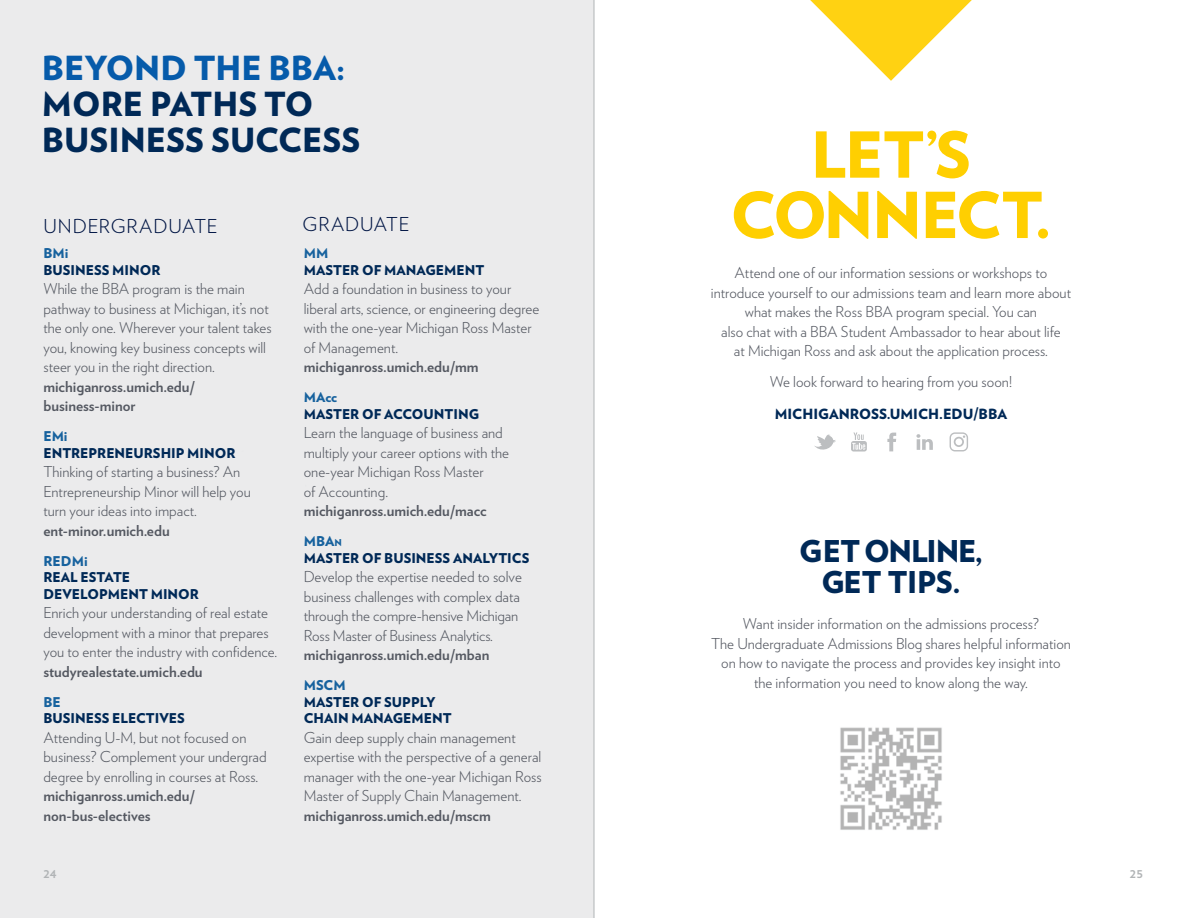
<style>
.page{position:relative;width:1188px;height:918px;background:#fff}
.page>*{position:absolute;margin:0;border:0;box-sizing:border-box;transform-origin:0 0}
.t1{font:900 63.15px/60.3px "Verlag";letter-spacing:-.02em;color:#ffcf01;text-align:center}
.t2{font:900 33.15px/35.7px "Verlag";color:#002957}
.t3{font:900 33.15px "Verlag";color:#065baa}
.t4{font:900 30px/31.5px "Verlag";letter-spacing:-.025em;color:#002957;text-align:center}
.t5{font:300 19.2px "Verlag";letter-spacing:.045em;color:#001544}
.t6{font:300 15px/19.5px "Verlag";color:#545861}
.t7{font:700 15px/19.5px "Verlag";color:#545861}
.t8{font:900 14.1px "Verlag";color:#002957}
.t9{font:900 13.5px/16.5px "Verlag";color:#002957}
.t10{font:900 13.5px "Verlag";color:#17629e}
.t11{font:700 13.5px "Verlag";color:#b1b4b6}
.s1{color:#17629e}
.s2{font-size:9.45px;color:#17629e}
</style>
<div class="page">
<div style="left:0;top:0;width:594px;height:918px;background:#ebebec"></div>
<svg style="left:887px;top:433px;width:9px;height:18px"></svg>
<svg style="left:916px;top:434px;width:17px;height:16px"></svg>
<svg style="left:815px;top:434px;width:21px;height:16px"></svg>
<svg style="left:851px;top:433px;width:16px;height:19px"></svg>
<svg style="left:950px;top:433px;width:18px;height:18px"></svg>
<svg style="left:810px;top:0;width:162px;height:81px"></svg>
<img style="left:840px;top:727px;width:102px;height:103px">
<hr style="left:594px;top:0;width:1px;height:918px;background:#b1b4b6">
<h2 class="t3" style="left:42px;top:41px;width:305px">BEYOND THE BBA:</h2>
<h2 class="t2" style="left:42px;top:85px;width:320px">MORE PATHS TO<br>BUSINESS SUCCESS</h2>
<p class="t5" style="left:43px;top:212px;width:176px">UNDERGRADUATE</p>
<p class="t5" style="left:303px;top:210px;width:108px">GRADUATE</p>
<p class="t10" style="left:304px;top:242px;width:26px">MM</p>
<p class="t9" style="left:304px;top:261px;width:182px">MASTER OF MANAGEMENT</p>
<p class="t6" style="left:304px;top:278px;width:237px">Add a foundation in business to your liberal arts, science, or engineering degree with the one-year Michigan Ross Master of Management.</p>
<p class="t7" style="left:304px;top:356px;width:176px">michiganross.umich.edu/mm</p>
<p class="t10" style="left:304px;top:386px;width:35px">MAcc</p>
<p class="t9" style="left:304px;top:405px;width:177px">MASTER OF ACCOUNTING</p>
<p class="t6" style="left:304px;top:422px;width:207px">Learn the language of business and multiply your career options with the one-year Michigan Ross Master<br>of Accounting.</p>
<p class="t7" style="left:304px;top:500px;width:184px">michiganross.umich.edu/macc</p>
<p class="t9" style="left:304px;top:532px;width:227px"><span class="s1">MBA</span><span class="s2">n<br></span>MASTER OF BUSINESS ANALYTICS</p>
<p class="t6" style="left:304px;top:566px;width:220px">Develop the expertise needed to solve business challenges with complex data through the compre-hensive Michigan Ross Master of Business Analytics.</p>
<p class="t7" style="left:304px;top:644px;width:187px">michiganross.umich.edu/mban</p>
<p class="t10" style="left:304px;top:674px;width:43px">MSCM</p>
<p class="t9" style="left:304px;top:693px;width:149px">MASTER OF SUPPLY<br>CHAIN MANAGEMENT</p>
<p class="t6" style="left:304px;top:727px;width:240px">Gain deep supply chain management expertise with the perspective of a general manager with the one-year Michigan Ross Master of Supply Chain Management.</p>
<p class="t7" style="left:304px;top:805px;width:189px">michiganross.umich.edu/mscm</p>
<p class="t10" style="left:43px;top:242px;width:27px">BMi</p>
<p class="t9" style="left:43px;top:261px;width:119px">BUSINESS MINOR</p>
<p class="t6" style="left:43px;top:278px;width:230px">While the BBA program is the main pathway to business at Michigan, it’s not the only one. Wherever your talent takes you, knowing key business concepts will steer you in the right direction.</p>
<p class="t7" style="left:43px;top:376px;width:153px">michiganross.umich.edu/ business-minor</p>
<p class="t10" style="left:43px;top:425px;width:26px">EMi</p>
<p class="t9" style="left:43px;top:444px;width:194px">ENTREPRENEURSHIP MINOR</p>
<p class="t6" style="left:43px;top:461px;width:209px">Thinking of starting a business? An<br>Entrepreneurship Minor will help you turn your ideas into impact.</p>
<p class="t7" style="left:43px;top:520px;width:128px">ent-minor.umich.edu</p>
<p class="t10" style="left:43px;top:550px;width:46px">REDMi</p>
<p class="t9" style="left:43px;top:568px;width:157px">REAL ESTATE<br>DEVELOPMENT MINOR</p>
<p class="t6" style="left:43px;top:602px;width:235px">Enrich your understanding of real estate development with a minor that prepares you to enter the industry with confidence.</p>
<p class="t7" style="left:43px;top:661px;width:161px">studyrealestate.umich.edu</p>
<p class="t10" style="left:43px;top:691px;width:19px">BE</p>
<p class="t9" style="left:43px;top:709px;width:143px">BUSINESS ELECTIVES</p>
<p class="t6" style="left:43px;top:727px;width:225px">Attending U-M, but not focused on business? Complement your undergrad degree by enrolling in courses at Ross.</p>
<p class="t7" style="left:43px;top:785px;width:153px">michiganross.umich.edu/ non-bus-electives</p>
<p class="t11" style="left:43px;top:862px;width:15px">24</p>
<h1 class="t1" style="left:730px;top:121px;width:323px">LET’S<br>CONNECT.</h1>
<p class="t6" style="left:711px;top:262px;width:362px;text-align:center">Attend one of our information sessions or workshops to introduce yourself to our admissions team and learn more about what makes the Ross BBA program special. You can<br>also chat with a BBA Student Ambassador to hear about life<br>at Michigan Ross and ask about the application process.</p>
<p class="t6" style="left:770px;top:371px;width:244px">We look forward to hearing from you soon!</p>
<p class="t8" style="left:775px;top:403px;width:234px">MICHIGANROSS.UMICH.EDU/BBA</p>
<h3 class="t4" style="left:799px;top:534px;width:185px">GET ONLINE,<br>GET TIPS.</h3>
<p class="t6" style="left:711px;top:613px;width:361px;text-align:center">Want insider information on the admissions process?<br>The Undergraduate Admissions Blog shares helpful information on how to navigate the process and provides key insight into the information you need to know along the way.</p>
<p class="t11" style="left:1130px;top:862px;width:15px">25</p>
</div>
